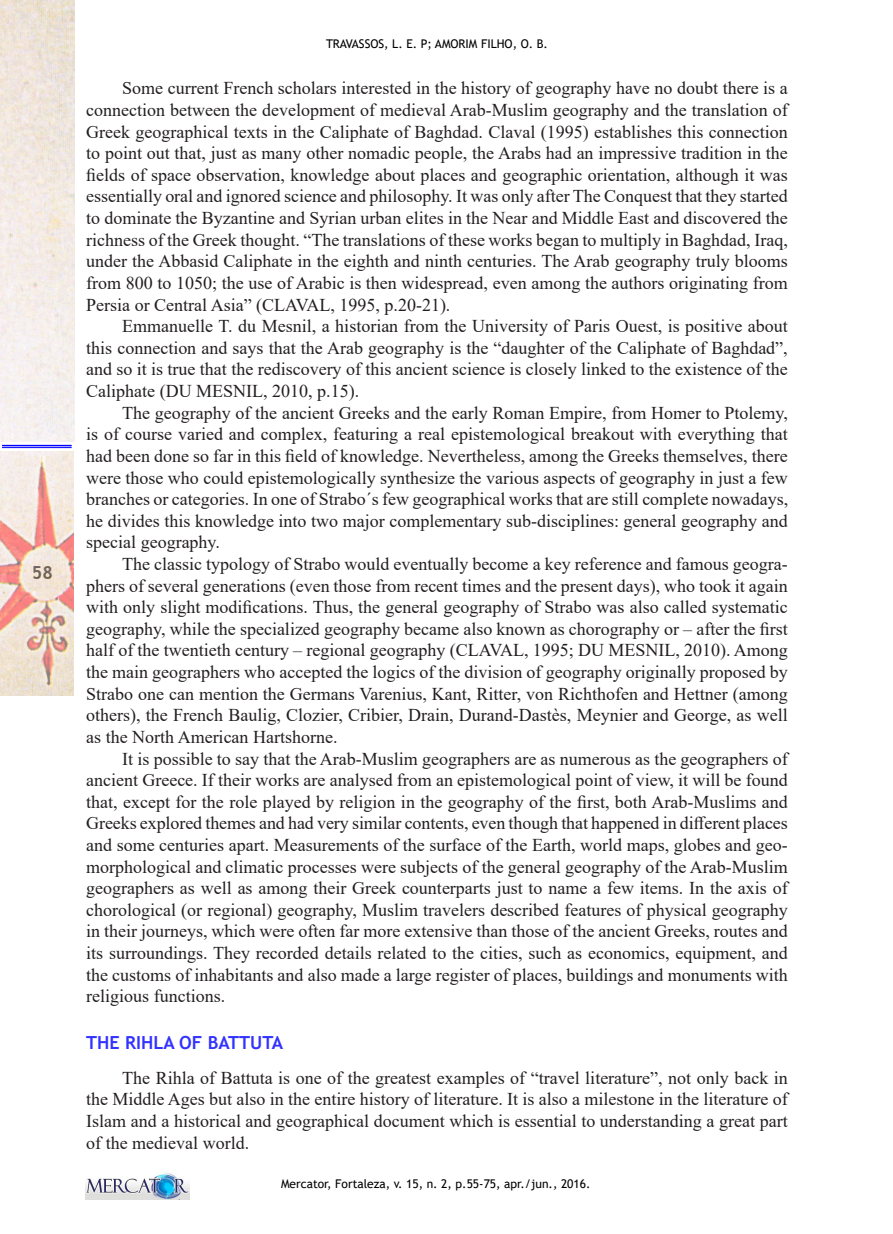
<style>
.page{position:relative;width:893px;height:1234px;background:#fff}
.page>*{position:absolute;margin:0;border:0;box-sizing:border-box;transform-origin:0 0}
.t1{font:18px/21.6px "Times New Roman";color:#231f20;text-align:justify}
.SUBTÍTULO_1{font:700 18px "Trebuchet MS";color:#33f}
.t2{font:700 18px "Trebuchet MS";color:#000}
.t3{font:12px "Trebuchet MS";color:#000}
</style>
<div class="page">
<img style="left:85px;top:1172px;width:105px;height:27px">
<img style="left:0;top:451px;width:74px;height:244px">
<img style="left:0;top:0;width:74px;height:442px">
<hr style="left:2px;top:445px;width:70px;height:1px;background:#00f">
<hr style="left:2px;top:447px;width:70px;height:1px;background:#00f">
<p class="t2" style="left:32px;top:561px;width:23px">58</p>
<p class="t3" style="left:326px;top:36px;width:223px">TRAVASSOS, L. E. P; AMORIM FILHO, O. B.</p>
<p class="t1" style="left:86px;top:77px;width:703px;text-indent:36px">Some current French scholars interested in the history of geography have no doubt there is a connection between the development of medieval Arab-Muslim geography and the translation of Greek geographical texts in the Caliphate of Baghdad. Claval (1995) establishes this connection to point out that, just as many other nomadic people, the Arabs had an impressive tradition in the fields of space observation, knowledge about places and geographic orientation, although it was essentially oral and ignored science and philosophy. It was only after The Conquest that they started to dominate the Byzantine and Syrian urban elites in the Near and Middle East and discovered the richness of the Greek thought. “The translations of these works began to multiply in Baghdad, Iraq, under the Abbasid Caliphate in the eighth and ninth centuries. The Arab geography truly blooms from 800 to 1050; the use of Arabic is then widespread, even among the authors originating from Persia or Central Asia” (CLAVAL, 1995, p.20-21).</p>
<p class="t1" style="left:86px;top:315px;width:703px;text-indent:36px">Emmanuelle T. du Mesnil, a historian from the University of Paris Ouest, is positive about this connection and says that the Arab geography is the “daughter of the Caliphate of Baghdad”, and so it is true that the rediscovery of this ancient science is closely linked to the existence of the Caliphate (DU MESNIL, 2010, p.15).</p>
<p class="t1" style="left:86px;top:401px;width:703px;text-indent:36px">The geography of the ancient Greeks and the early Roman Empire, from Homer to Ptolemy, is of course varied and complex, featuring a real epistemological breakout with everything that had been done so far in this field of knowledge. Nevertheless, among the Greeks themselves, there were those who could epistemologically synthesize the various aspects of geography in just a few branches or categories. In one of Strabo´s few geographical works that are still complete nowadays, he divides this knowledge into two major complementary sub-disciplines: general geography and special geography.</p>
<p class="t1" style="left:86px;top:552px;width:703px;text-indent:36px">The classic typology of Strabo would eventually become a key reference and famous geogra&shy;phers of several generations (even those from recent times and the present days), who took it again with only slight modifications. Thus, the general geography of Strabo was also called systematic geography, while the specialized geography became also known as chorography or – after the first half of the twentieth century – regional geography (CLAVAL, 1995; DU MESNIL, 2010). Among the main geographers who accepted the logics of the division of geography originally proposed by Strabo one can mention the Germans Varenius, Kant, Ritter, von Richthofen and Hettner (among others), the French Baulig, Clozier, Cribier, Drain, Durand-Dastès, Meynier and George, as well as the North American Hartshorne.</p>
<p class="t1" style="left:86px;top:747px;width:703px;text-indent:36px">It is possible to say that the Arab-Muslim geographers are as numerous as the geographers of ancient Greece. If their works are analysed from an epistemological point of view, it will be found that, except for the role played by religion in the geography of the first, both Arab-Muslims and Greeks explored themes and had very similar contents, even though that happened in different places and some centuries apart. Measurements of the surface of the Earth, world maps, globes and geo&shy;morphological and climatic processes were subjects of the general geography of the Arab-Muslim geographers as well as among their Greek counterparts just to name a few items. In the axis of chorological (or regional) geography, Muslim travelers described features of physical geography in their journeys, which were often far more extensive than those of the ancient Greeks, routes and its surroundings. They recorded details related to the cities, such as economics, equipment, and the customs of inhabitants and also made a large register of places, buildings and monuments with religious functions.</p>
<p class="SUBTÍTULO_1" style="left:86px;top:1031px;width:198px">THE RIHLA OF BATTUTA</p>
<p class="t1" style="left:86px;top:1066px;width:703px;text-indent:36px">The Rihla of Battuta is one of the greatest examples of “travel literature”, not only back in the Middle Ages but also in the entire history of literature. It is also a milestone in the literature of Islam and a historical and geographical document which is essential to understanding a great part of the medieval world.</p>
<p class="t3" style="left:281px;top:1176px;width:311px">Mercator, Fortaleza, v. 15, n. 2, p.55-75, apr./jun., 2016.</p>
</div>
